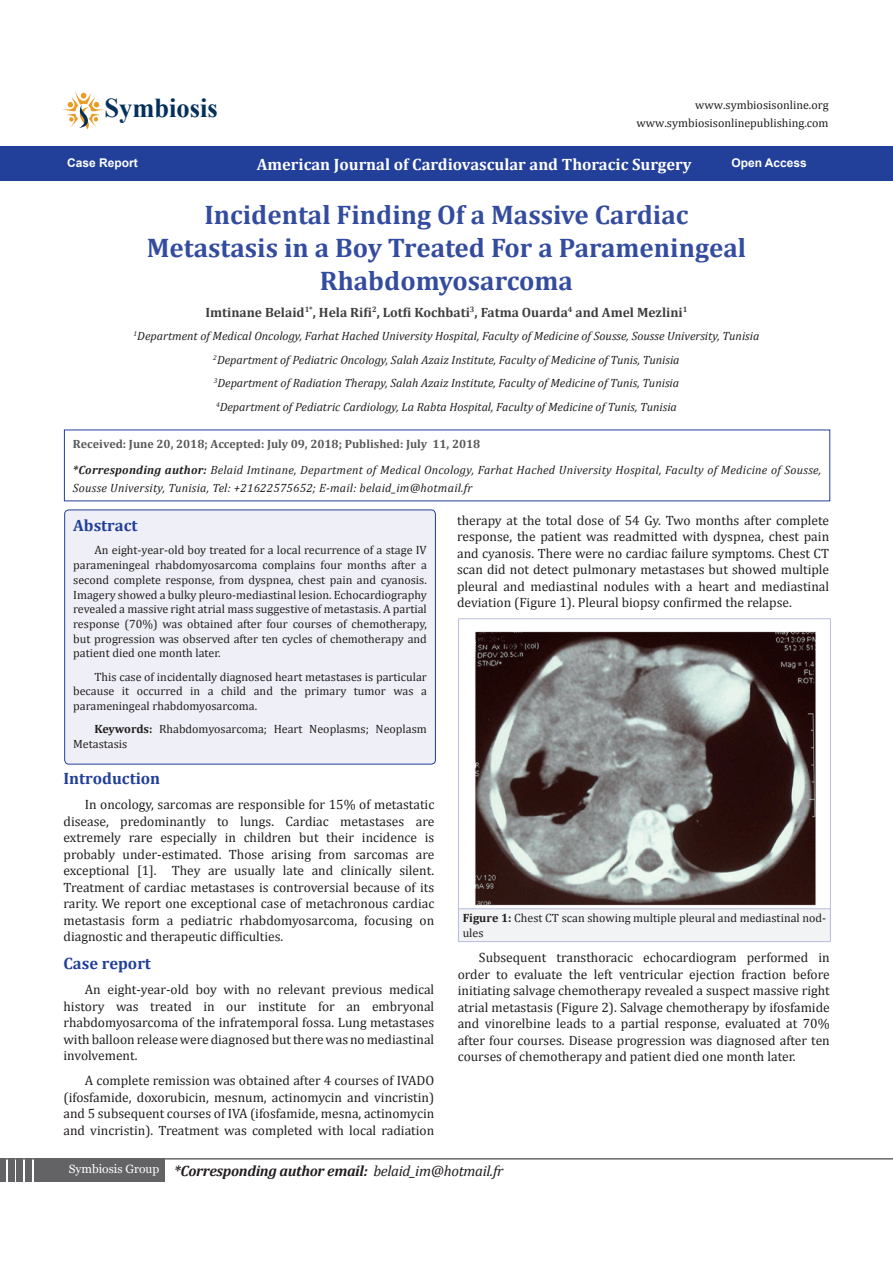
<style>
.page{position:relative;width:893px;height:1263px;background:#fff}
.page>*{position:absolute;margin:0;border:0;box-sizing:border-box;transform-origin:0 0}
.t1{font:700 27.3px "Times New Roman";color:#05305b}
.t2{font:700 27px/33px "Cambria";color:#334ca0;text-align:center}
.Default{font:700 16.5px "Cambria";color:#fff}
.Default-2{font:700 16.5px "Cambria";color:#223f99}
.Sideheadings{font:700 16.5px "Cambria";color:#223f99}
.t3{font:italic 700 15px "Cambria";letter-spacing:-.02em;color:#231f20}
.t4{font:13.5px/16.5px "Cambria";color:#231f20;text-align:justify}
.t5{font:700 13.5px "Cambria";color:#3e3e3f}
.t6{font:12px/14.7px "Cambria";color:#231f20;text-align:justify}
.Pa8{font:italic 12px "Cambria";color:#231f20}
.Pa8-2{font:italic 12px/18px "Cambria";letter-spacing:.02em;color:#231f20}
.Pa8-3{font:700 12px "Cambria";color:#57585a}
.Pa0{font:12px "Cambria";color:#221e1f}
.Default-3{font:700 12px "Arial";color:#fff}
.s1{font-weight:700}
.s2{font-weight:400}
</style>
<div class="page">
<hr style="left:0;top:1158px;width:893px;height:1px;background:#636366">
<div style="left:34px;top:1159px;width:130px;height:23px;background:#636366"></div>
<div style="left:25px;top:1159px;width:7px;height:23px;background:#636366"></div>
<div style="left:17px;top:1159px;width:6px;height:23px;background:#636366"></div>
<div style="left:8px;top:1159px;width:6px;height:23px;background:#636366"></div>
<div style="left:0;top:1159px;width:6px;height:23px;background:#636366"></div>
<svg style="left:62px;top:91px;width:42px;height:38px"></svg>
<div style="left:0;top:146px;width:893px;height:35px;background:#223f99"></div>
<div style="left:65px;top:510px;width:370px;height:254px;background:#eff0f7;border-radius:4px"></div>
<div style="left:65px;top:510px;width:370px;height:254px;border:1px solid #223f99;border-radius:4px"></div>
<svg style="left:64px;top:430px;width:766px;height:71px"></svg>
<div style="left:458px;top:909px;width:372px;height:32px;background:#f2f3f4"></div>
<hr style="left:458px;top:618px;width:372px;height:1px;background:#babbdd">
<hr style="left:458px;top:619px;width:1px;height:290px;background:#babbdd">
<hr style="left:830px;top:619px;width:1px;height:290px;background:#babbdd">
<hr style="left:458px;top:908px;width:372px;height:1px;background:#babbdd">
<hr style="left:458px;top:909px;width:1px;height:32px;background:#babbdd">
<hr style="left:830px;top:909px;width:1px;height:32px;background:#babbdd">
<hr style="left:458px;top:941px;width:372px;height:1px;background:#babbdd">
<img style="left:475px;top:631px;width:341px;height:275px">
<p class="t1" style="left:105px;top:89px;width:115px">Symbiosis</p>
<p class="Pa0" style="left:695px;top:98px;width:135px">www.symbiosisonline.org</p>
<p class="Pa0" style="left:637px;top:116px;width:193px">www.symbiosisonlinepublishing.com</p>
<p class="Default-3" style="left:67px;top:155px;width:72px">Case Report</p>
<p class="Default" style="left:257px;top:153px;width:436px">American Journal of Cardiovascular and Thoracic Surgery</p>
<p class="Default-3" style="left:731px;top:155px;width:77px">Open Access</p>
<p class="t2" style="left:147px;top:198px;width:601px">Incidental Finding Of a Massive Cardiac<br>Metastasis in a Boy Treated For a Parameningeal<br>Rhabdomyosarcoma</p>
<p class="t5" style="left:205px;top:303px;width:484px">Imtinane Belaid<sup>1*</sup>, Hela Rifi<sup>2</sup>, Lotfi Kochbati<sup>3</sup>, Fatma Ouarda<sup>4</sup> and Amel Mezlini<sup>1</sup></p>
<p class="Pa8" style="left:134px;top:328px;width:627px"><sup>1</sup>Department of Medical Oncology, Farhat Hached University Hospital, Faculty of Medicine of Sousse, Sousse University, Tunisia</p>
<p class="Pa8" style="left:213px;top:351px;width:468px"><sup>2</sup>Department of Pediatric Oncology, Salah Azaiz Institute, Faculty of Medicine of Tunis, Tunisia</p>
<p class="Pa8" style="left:214px;top:375px;width:467px"><sup>3</sup>Department of Radiation Therapy, Salah Azaiz Institute, Faculty of Medicine of Tunis, Tunisia</p>
<p class="Pa8" style="left:216px;top:398px;width:462px"><sup>4</sup>Department of Pediatric Cardiology, La Rabta Hospital, Faculty of Medicine of Tunis, Tunisia</p>
<p class="Pa8-3" style="left:73px;top:435px;width:409px">Received: June 20, 2018; Accepted: July 09, 2018; Published: July 11, 2018</p>
<p class="Pa8-2" style="left:73px;top:461px;width:750px"><span class="s1">*Corresponding author:</span> Belaid Imtinane, Department of Medical Oncology, Farhat Hached University Hospital, Faculty of Medicine of Sousse,<br>Sousse University, Tunisia, Tel: +21622575652; E-mail: belaid_im@hotmail.fr</p>
<p class="Sideheadings" style="left:73px;top:514px;width:66px">Abstract</p>
<p class="t6" style="left:73px;top:543px;width:355px;text-indent:21px">An eight-year-old boy treated for a local recurrence of a stage IV parameningeal rhabdomyosarcoma complains four months after a second complete response, from dyspnea, chest pain and cyanosis.<br>Imagery showed a bulky pleuro-mediastinal lesion. Echocardiography revealed a massive right atrial mass suggestive of metastasis. A partial response (70%) was obtained after four courses of chemotherapy, but progression was observed after ten cycles of chemotherapy and patient died one month later.</p>
<p class="t6" style="left:73px;top:669px;width:355px;text-indent:21px">This case of incidentally diagnosed heart metastases is particular because it occurred in a child and the primary tumor was a parameningeal rhabdomyosarcoma.</p>
<p class="t6" style="left:73px;top:722px;width:355px;text-indent:21px"><span class="s1">Keywords:</span> Rhabdomyosarcoma; Heart Neoplasms; Neoplasm<br>Metastasis</p>
<p class="Default-2" style="left:64px;top:767px;width:98px">Introduction</p>
<p class="t4" style="left:64px;top:796px;width:372px;text-indent:21px">In oncology, sarcomas are responsible for 15% of metastatic disease, predominantly to lungs. Cardiac metastases are extremely rare especially in children but their incidence is probably under-estimated. Those arising from sarcomas are exceptional [1]. They are usually late and clinically silent.<br>Treatment of cardiac metastases is controversial because of its rarity. We report one exceptional case of metachronous cardiac metastasis form a pediatric rhabdomyosarcoma, focusing on diagnostic and therapeutic difficulties.</p>
<p class="Default-2" style="left:64px;top:952px;width:89px">Case report</p>
<p class="t4" style="left:64px;top:981px;width:372px;text-indent:21px">An eight-year-old boy with no relevant previous medical history was treated in our institute for an embryonal rhabdomyosarcoma of the infratemporal fossa. Lung metastases with balloon release were diagnosed but there was no mediastinal involvement.</p>
<p class="t4" style="left:64px;top:1072px;width:372px;text-indent:21px">A complete remission was obtained after 4 courses of IVADO (ifosfamide, doxorubicin, mesnum, actinomycin and vincristin) and 5 subsequent courses of IVA (ifosfamide, mesna, actinomycin and vincristin). Treatment was completed with local radiation</p>
<p class="t4" style="left:457px;top:512px;width:374px">therapy at the total dose of 54 Gy. Two months after complete response, the patient was readmitted with dyspnea, chest pain and cyanosis. There were no cardiac failure symptoms. Chest CT scan did not detect pulmonary metastases but showed multiple pleural and mediastinal nodules with a heart and mediastinal deviation (Figure 1). Pleural biopsy confirmed the relapse.</p>
<p class="t6" style="left:463px;top:911px;width:365px"><span class="s1">Figure 1:</span> Chest CT scan showing multiple pleural and mediastinal nod&shy;ules</p>
<p class="t4" style="left:458px;top:949px;width:374px;text-indent:21px">Subsequent transthoracic echocardiogram performed in order to evaluate the left ventricular ejection fraction before initiating salvage chemotherapy revealed a suspect massive right atrial metastasis (Figure 2). Salvage chemotherapy by ifosfamide and vinorelbine leads to a partial response, evaluated at 70% after four courses. Disease progression was diagnosed after ten courses of chemotherapy and patient died one month later.</p>
<p class="t3" style="left:69px;top:1160px;width:436px"><sup>Symbiosis</sup> <sup>Group</sup> *Corresponding author email: <span class="s2">belaid_im@hotmail.fr</span></p>
</div>
